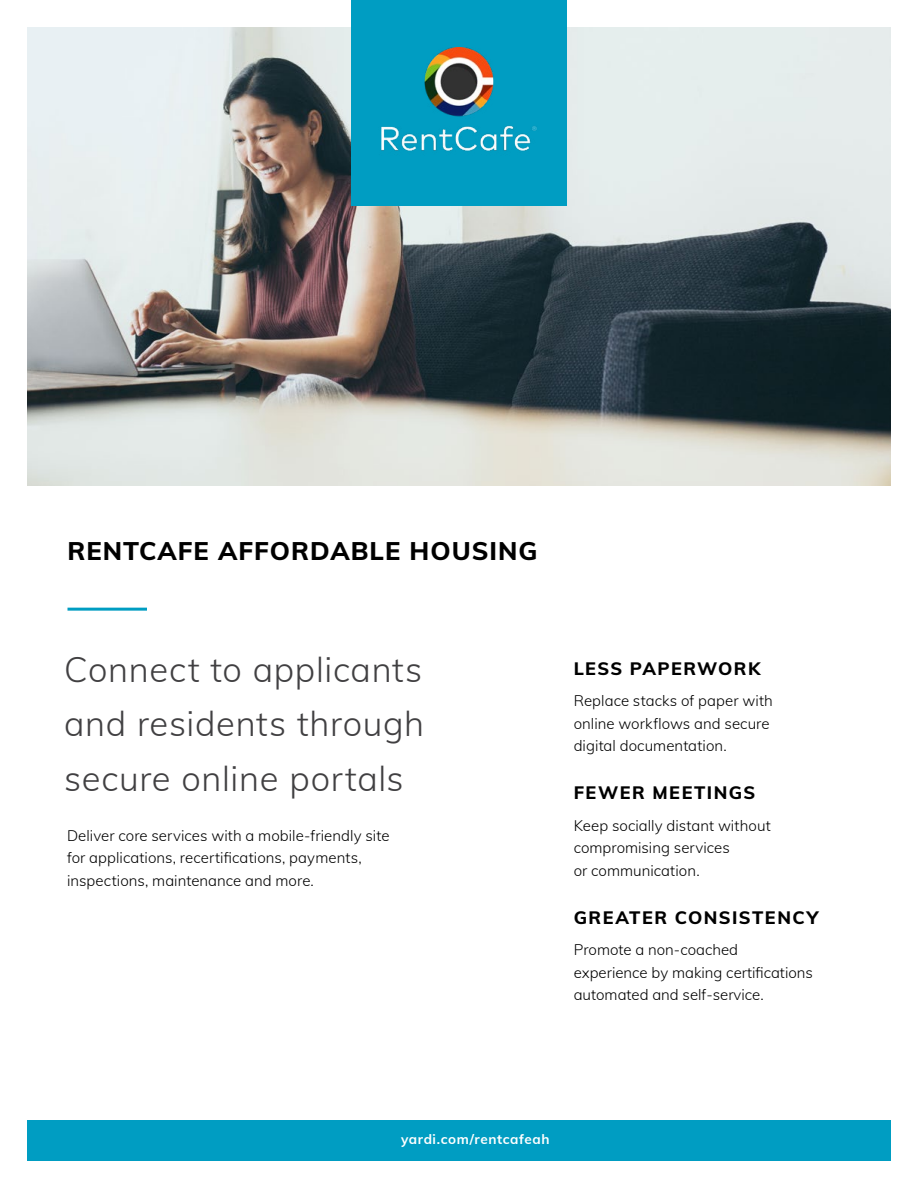
<style>
.page{position:relative;width:918px;height:1188px;background:#fff}
.page>*{position:absolute;margin:0;border:0;box-sizing:border-box;transform-origin:0 0}
.t1{font:300 34.5px/54.2px "Muli";letter-spacing:.02em;color:#414042;text-align:justify}
.t2{font:25.5px "Muli";letter-spacing:.04em;color:#000}
.t3{font:18px "Muli";letter-spacing:.08em;color:#000}
.t4{font:300 15px/22.5px "Muli";color:#000}
.t5{font:13.5px "Muli";letter-spacing:.04em;color:#fff}
</style>
<div class="page">
<img style="left:27px;top:27px;width:864px;height:459px">
<div style="left:351px;top:0;width:216px;height:206px;background:#009dc2"></div>
<hr style="left:68px;top:608px;width:79px;height:3px;background:#009dc2">
<div style="left:27px;top:1120px;width:864px;height:41px;background:#009dc2"></div>
<img style="left:381px;top:48px;width:156px;height:103px">
<h2 class="t2" style="left:68px;top:532px;width:472px">RENTCAFE AFFORDABLE HOUSING</h2>
<h1 class="t1" style="left:64px;top:641px;width:362px">Connect to applicants and residents through secure online portals</h1>
<p class="t3" style="left:574px;top:655px;width:188px">LESS PAPERWORK</p>
<p class="t4" style="left:574px;top:689px;width:201px">Replace stacks of paper with online workflows and secure digital documentation.</p>
<p class="t3" style="left:574px;top:780px;width:183px">FEWER MEETINGS</p>
<p class="t4" style="left:574px;top:813px;width:199px">Keep socially distant without compromising services<br>or communication.</p>
<p class="t3" style="left:574px;top:904px;width:246px">GREATER CONSISTENCY</p>
<p class="t4" style="left:574px;top:938px;width:241px">Promote a non-coached experience by making certifications automated and self-service.</p>
<p class="t4" style="left:67px;top:823px;width:324px">Deliver core services with a mobile-friendly site for applications, recertifications, payments, inspections, maintenance and more.</p>
<p class="t5" style="left:401px;top:1130px;width:150px">yardi.com/rentcafeah</p>
</div>
